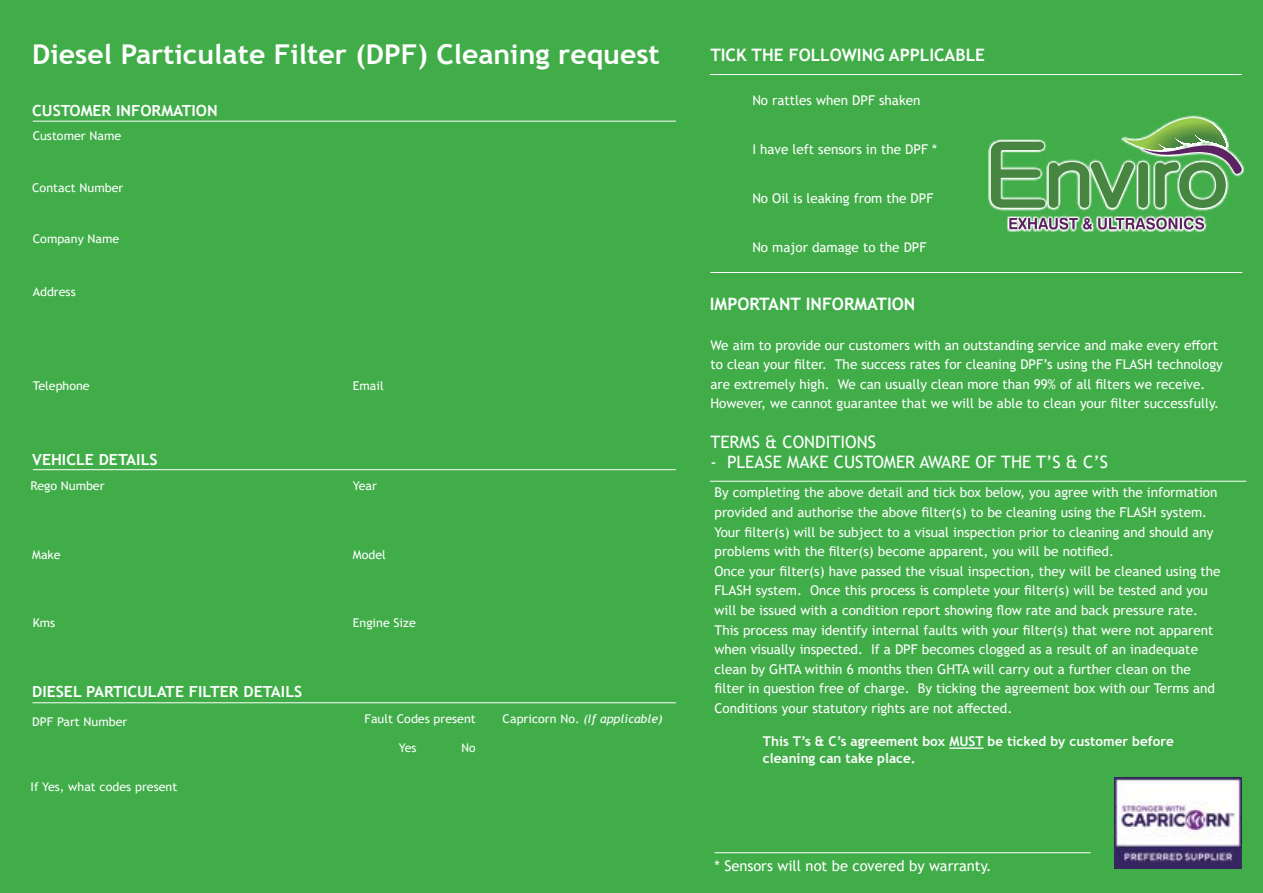
<style>
.page{position:relative;width:1263px;height:893px;background:#41ad49}
.page>*{position:absolute;margin:0;border:0;box-sizing:border-box;transform-origin:0 0}
.t1{font:700 27.45px "Trebuchet MS";color:#fff;scale:1.04 1}
.t2{font:17.1px "Trebuchet MS";color:#fff}
.t3{font:700 17.1px "Trebuchet MS";color:#fff}
.t4{font:700 15.3px "Trebuchet MS";color:#fff;scale:1.04 1}
.t5{font:14.7px "Trebuchet MS";color:#fff}
.t6{font:13.5px/19.6px "Trebuchet MS";color:#fff}
.t7{font:700 13.5px/16.2px "Trebuchet MS";color:#fff}
.t8{font:12px "Trebuchet MS";color:#fff;scale:1.04 1}
.t9{font:italic 12px "Trebuchet MS";color:#fff;scale:1.04 1}
.t10{font:12px "Trebuchet MS";color:#fff}
.s1{font-style:normal}
</style>
<div class="page">
<hr style="left:33px;top:121px;width:643px;height:1px;background:#fff">
<hr style="left:33px;top:469px;width:643px;height:1px;background:#fff">
<hr style="left:33px;top:702px;width:643px;height:1px;background:#fff">
<hr style="left:949px;top:747px;width:34px;height:2px;background:#fff">
<hr style="left:710px;top:74px;width:532px;height:1px;background:#fff">
<hr style="left:710px;top:481px;width:536px;height:1px;background:#fff">
<hr style="left:714px;top:852px;width:377px;height:1px;background:#fff">
<hr style="left:710px;top:272px;width:532px;height:1px;background:#fff">
<img style="left:1114px;top:777px;width:128px;height:91px">
<svg style="left:988px;top:116px;width:256px;height:117px"></svg>
<svg style="left:1009px;top:218px;width:83px;height:12px"></svg>
<svg style="left:1098px;top:218px;width:106px;height:12px"></svg>
<svg style="left:991px;top:118px;width:251px;height:90px"></svg>
<h1 class="t1" style="left:32px;top:37px;width:605px">Diesel Particulate Filter (DPF) Cleaning request</h1>
<p class="t4" style="left:32px;top:101px;width:180px">CUSTOMER INFORMATION</p>
<p class="t8" style="left:33px;top:128px;width:87px">Customer Name</p>
<p class="t8" style="left:32px;top:180px;width:89px">Contact Number</p>
<p class="t8" style="left:33px;top:231px;width:85px">Company Name</p>
<p class="t8" style="left:33px;top:284px;width:43px">Address</p>
<p class="t8" style="left:33px;top:378px;width:56px">Telephone</p>
<p class="t8" style="left:353px;top:378px;width:31px">Email</p>
<p class="t4" style="left:32px;top:450px;width:122px">VEHICLE DETAILS</p>
<p class="t8" style="left:31px;top:479px;width:73px">Rego Number</p>
<p class="t8" style="left:353px;top:479px;width:25px">Year</p>
<p class="t8" style="left:32px;top:547px;width:29px">Make</p>
<p class="t8" style="left:353px;top:547px;width:33px">Model</p>
<p class="t8" style="left:33px;top:615px;width:23px">Kms</p>
<p class="t8" style="left:353px;top:615px;width:62px">Engine Size</p>
<p class="t4" style="left:32px;top:682px;width:261px">DIESEL PARTICULATE FILTER DETAILS</p>
<p class="t8" style="left:32px;top:714px;width:93px">DPF Part Number</p>
<p class="t8" style="left:31px;top:779px;width:143px">If Yes, what codes present</p>
<p class="t8" style="left:364px;top:711px;width:109px">Fault Codes present</p>
<p class="t8" style="left:399px;top:740px;width:18px">Yes</p>
<p class="t10" style="left:462px;top:740px;width:16px">No</p>
<p class="t9" style="left:503px;top:711px;width:155px"><span class="s1">Capricorn No.</span> (If applicable)</p>
<p class="t3" style="left:710px;top:44px;width:276px">TICK THE FOLLOWING APPLICABLE</p>
<p class="t6" style="left:752px;top:90px;width:170px">No rattles when DPF shaken</p>
<p class="t6" style="left:752px;top:139px;width:186px">I have left sensors in the DPF *</p>
<p class="t6" style="left:752px;top:188px;width:183px">No Oil is leaking from the DPF</p>
<p class="t6" style="left:752px;top:237px;width:176px">No major damage to the DPF</p>
<p class="t3" style="left:710px;top:293px;width:207px">IMPORTANT INFORMATION</p>
<p class="t6" style="left:710px;top:335px;width:514px">We aim to provide our customers with an outstanding service and make every effort to clean your filter. The success rates for cleaning DPF’s using the FLASH technology are extremely high. We can usually clean more than 99% of all filters we receive.<br>However, we cannot guarantee that we will be able to clean your filter successfully.</p>
<p class="t2" style="left:710px;top:431px;width:167px">TERMS &amp; CONDITIONS</p>
<p class="t2" style="left:710px;top:452px;width:399px">- PLEASE MAKE CUSTOMER AWARE OF THE T’S &amp; C’S</p>
<p class="t6" style="left:714px;top:483px;width:508px">By completing the above detail and tick box below, you agree with the information provided and authorise the above filter(s) to be cleaning using the FLASH system.<br>Your filter(s) will be subject to a visual inspection prior to cleaning and should any problems with the filter(s) become apparent, you will be notified.<br>Once your filter(s) have passed the visual inspection, they will be cleaned using the FLASH system. Once this process is complete your filter(s) will be tested and you will be issued with a condition report showing flow rate and back pressure rate.<br>This process may identify internal faults with your filter(s) that were not apparent when visually inspected. If a DPF becomes clogged as a result of an inadequate clean by GHTA within 6 months then GHTA will carry out a further clean on the filter in question free of charge. By ticking the agreement box with our Terms and Conditions your statutory rights are not affected.</p>
<p class="t7" style="left:763px;top:733px;width:413px">This T’s &amp; C’s agreement box MUST be ticked by customer before cleaning can take place.</p>
<p class="t5" style="left:714px;top:856px;width:278px">* Sensors will not be covered by warranty.</p>
</div>
